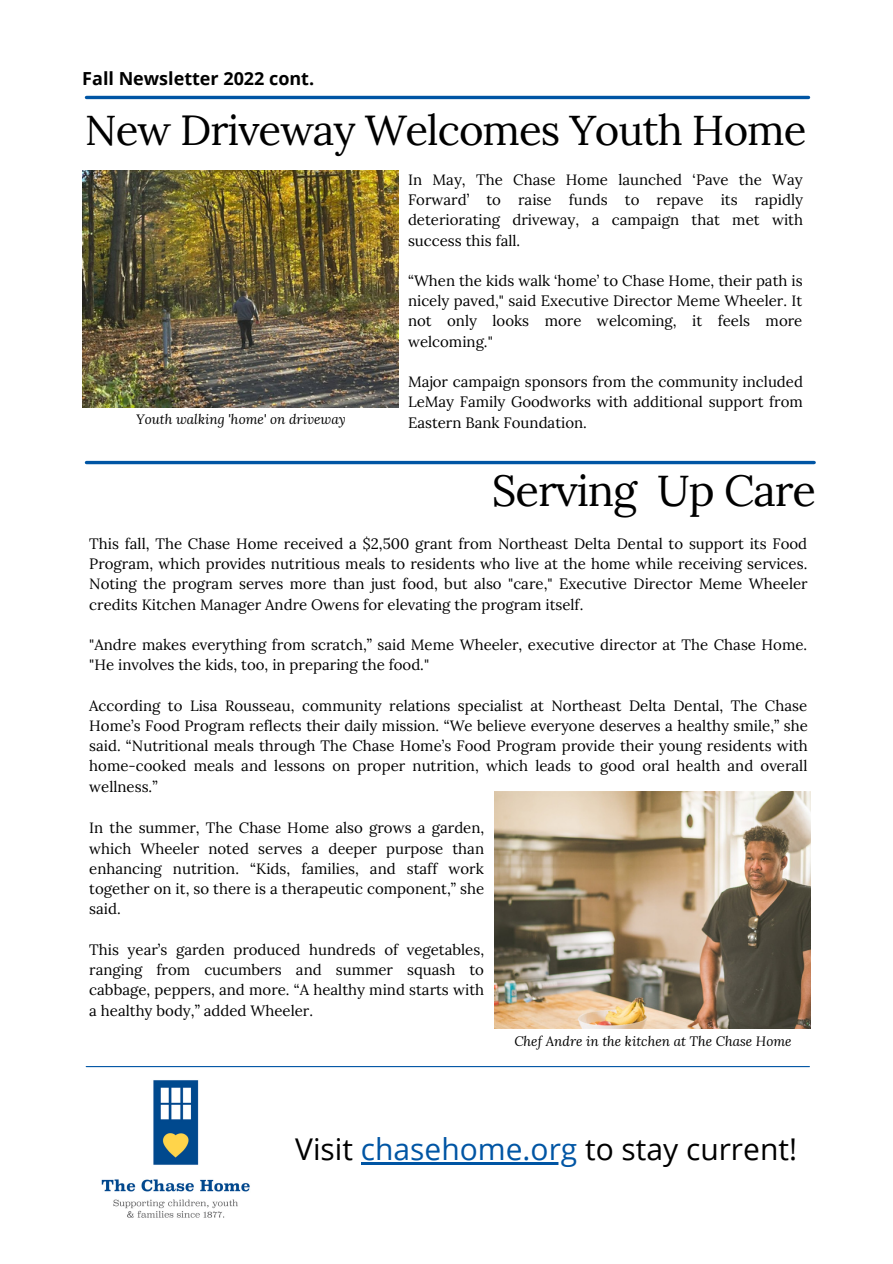
<style>
.page{position:relative;width:893px;height:1264px;background:#fff}
.page>*{position:absolute;margin:0;border:0;box-sizing:border-box;transform-origin:0 0}
.t1{font:43.5px "Lora";letter-spacing:-.025em;color:#000}
.t2{font:42px "Lora";letter-spacing:-.025em;color:#000}
.t3{font:30px "Open Sans";color:#000}
.t4{font:700 18px "Open Sans";color:#000}
.t5{font:15px/20.2px "Lora";color:#000;text-align:justify}
.t6{font:italic 13.5px "Lora";color:#000}
.s1{color:#0055a4}
</style>
<div class="page">
<hr style="left:86px;top:96px;width:722px;height:3px;background:#0055a4">
<img style="left:101px;top:1080px;width:149px;height:138px">
<hr style="left:86px;top:461px;width:728px;height:3px;background:#0055a4">
<img style="left:82px;top:170px;width:316px;height:237px">
<hr style="left:361px;top:1161px;width:216px;height:3px;background:#0055a4">
<img style="left:494px;top:791px;width:316px;height:237px">
<hr style="left:86px;top:1066px;width:723px;height:1px;background:#0055a4">
<p class="t4" style="left:82px;top:66px;width:233px">Fall Newsletter 2022 cont.</p>
<h2 class="t2" style="left:85px;top:103px;width:723px">New Driveway Welcomes Youth Home</h2>
<p class="t6" style="left:136px;top:410px;width:211px">Youth walking 'home' on driveway</p>
<p class="t5" style="left:408px;top:169px;width:396px">In May, The Chase Home launched ‘Pave the Way Forward’ to raise funds to repave its rapidly deteriorating driveway, a campaign that met with success this fall.</p>
<p class="t5" style="left:408px;top:270px;width:396px">“When the kids walk ‘home’ to Chase Home, their path is nicely paved," said Executive Director Meme Wheeler. It not only looks more welcoming, it feels more welcoming."</p>
<p class="t5" style="left:408px;top:371px;width:396px">Major campaign sponsors from the community included LeMay Family Goodworks with additional support from Eastern Bank Foundation.</p>
<h1 class="t1" style="left:492px;top:462px;width:325px">Serving Up Care</h1>
<p class="t5" style="left:89px;top:533px;width:719px">This fall, The Chase Home received a $2,500 grant from Northeast Delta Dental to support its Food Program, which provides nutritious meals to residents who live at the home while receiving services.<br>Noting the program serves more than just food, but also "care," Executive Director Meme Wheeler credits Kitchen Manager Andre Owens for elevating the program itself.</p>
<p class="t5" style="left:89px;top:634px;width:719px">"Andre makes everything from scratch,” said Meme Wheeler, executive director at The Chase Home. "He involves the kids, too, in preparing the food."</p>
<p class="t5" style="left:89px;top:695px;width:720px">According to Lisa Rousseau, community relations specialist at Northeast Delta Dental, The Chase Home’s Food Program reflects their daily mission. “We believe everyone deserves a healthy smile,” she said. “Nutritional meals through The Chase Home’s Food Program provide their young residents with home-cooked meals and lessons on proper nutrition, which leads to good oral health and overall wellness.”</p>
<p class="t5" style="left:89px;top:817px;width:396px">In the summer, The Chase Home also grows a garden, which Wheeler noted serves a deeper purpose than enhancing nutrition. “Kids, families, and staff work together on it, so there is a therapeutic component,” she said.</p>
<p class="t5" style="left:89px;top:939px;width:396px">This year’s garden produced hundreds of vegetables, ranging from cucumbers and summer squash to cabbage, peppers, and more. “A healthy mind starts with a healthy body,” added Wheeler.</p>
<p class="t6" style="left:514px;top:1031px;width:279px">Chef Andre in the kitchen at The Chase Home</p>
<h3 class="t3" style="left:295px;top:1127px;width:503px">Visit <span class="s1">chasehome.org</span> to stay current!</h3>
</div>
